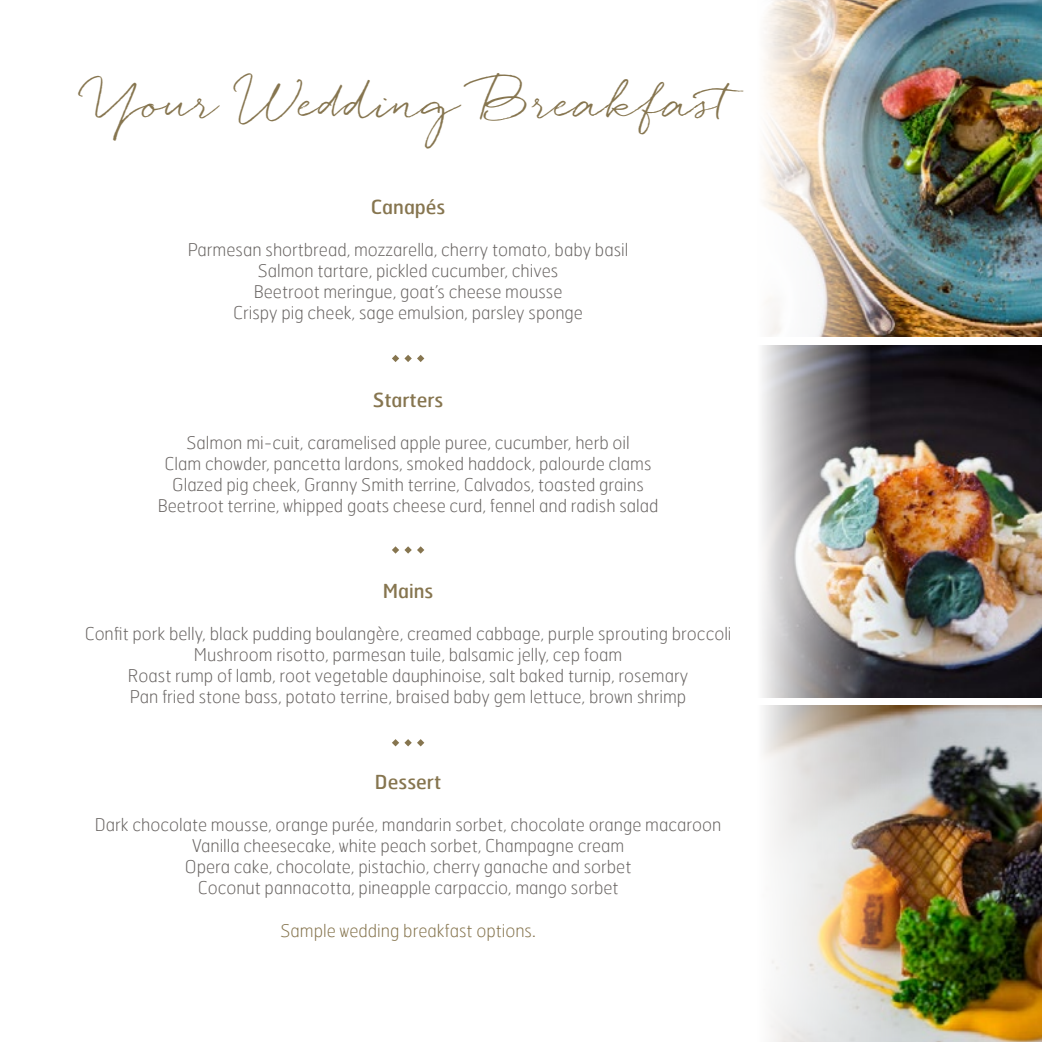
<style>
.page{position:relative;width:1042px;height:1042px;background:#fff}
.page>*{position:absolute;margin:0;border:0;box-sizing:border-box;transform-origin:0 0}
.t1{font:45.5px "Quickpen";color:#86754f}
.t2{font:19.25px "Hermes";color:#86754f}
.t3{font:100 17.5px/21px "Hermes";color:#696563;text-align:center}
.t4{font:100 17.5px "Hermes";color:#86754f}
</style>
<div class="page">
<img style="left:762px;top:346px;width:280px;height:351px">
<img style="left:763px;top:705px;width:279px;height:337px">
<img style="left:763px;top:0;width:279px;height:336px">
<svg style="left:392px;top:355px;width:32px;height:7px"></svg>
<svg style="left:392px;top:546px;width:32px;height:8px"></svg>
<svg style="left:392px;top:739px;width:32px;height:7px"></svg>
<h1 class="t1" style="left:86px;top:75px;width:683px">Your Wedding Breakfast</h1>
<p class="t2" style="left:371px;top:194px;width:76px">Canapés</p>
<p class="t3" style="left:188px;top:238px;width:442px">Parmesan shortbread, mozzarella, cherry tomato, baby basil Salmon tartare, pickled cucumber, chives<br>Beetroot meringue, goat’s cheese mousse<br>Crispy pig cheek, sage emulsion, parsley sponge</p>
<p class="t2" style="left:373px;top:388px;width:72px">Starters</p>
<p class="t3" style="left:158px;top:432px;width:502px">Salmon mi-cuit, caramelised apple puree, cucumber, herb oil<br>Clam chowder, pancetta lardons, smoked haddock, palourde clams Glazed pig cheek, Granny Smith terrine, Calvados, toasted grains Beetroot terrine, whipped goats cheese curd, fennel and radish salad</p>
<p class="t2" style="left:383px;top:579px;width:52px">Mains</p>
<p class="t3" style="left:85px;top:623px;width:648px">Confit pork belly, black pudding boulangère, creamed cabbage, purple sprouting broccoli Mushroom risotto, parmesan tuile, balsamic jelly, cep foam<br>Roast rump of lamb, root vegetable dauphinoise, salt baked turnip, rosemary<br>Pan fried stone bass, potato terrine, braised baby gem lettuce, brown shrimp</p>
<p class="t2" style="left:375px;top:770px;width:68px">Dessert</p>
<p class="t3" style="left:95px;top:814px;width:628px">Dark chocolate mousse, orange purée, mandarin sorbet, chocolate orange macaroon Vanilla cheesecake, white peach sorbet, Champagne cream<br>Opera cake, chocolate, pistachio, cherry ganache and sorbet<br>Coconut pannacotta, pineapple carpaccio, mango sorbet</p>
<p class="t4" style="left:280px;top:920px;width:257px">Sample wedding breakfast options.</p>
</div>
